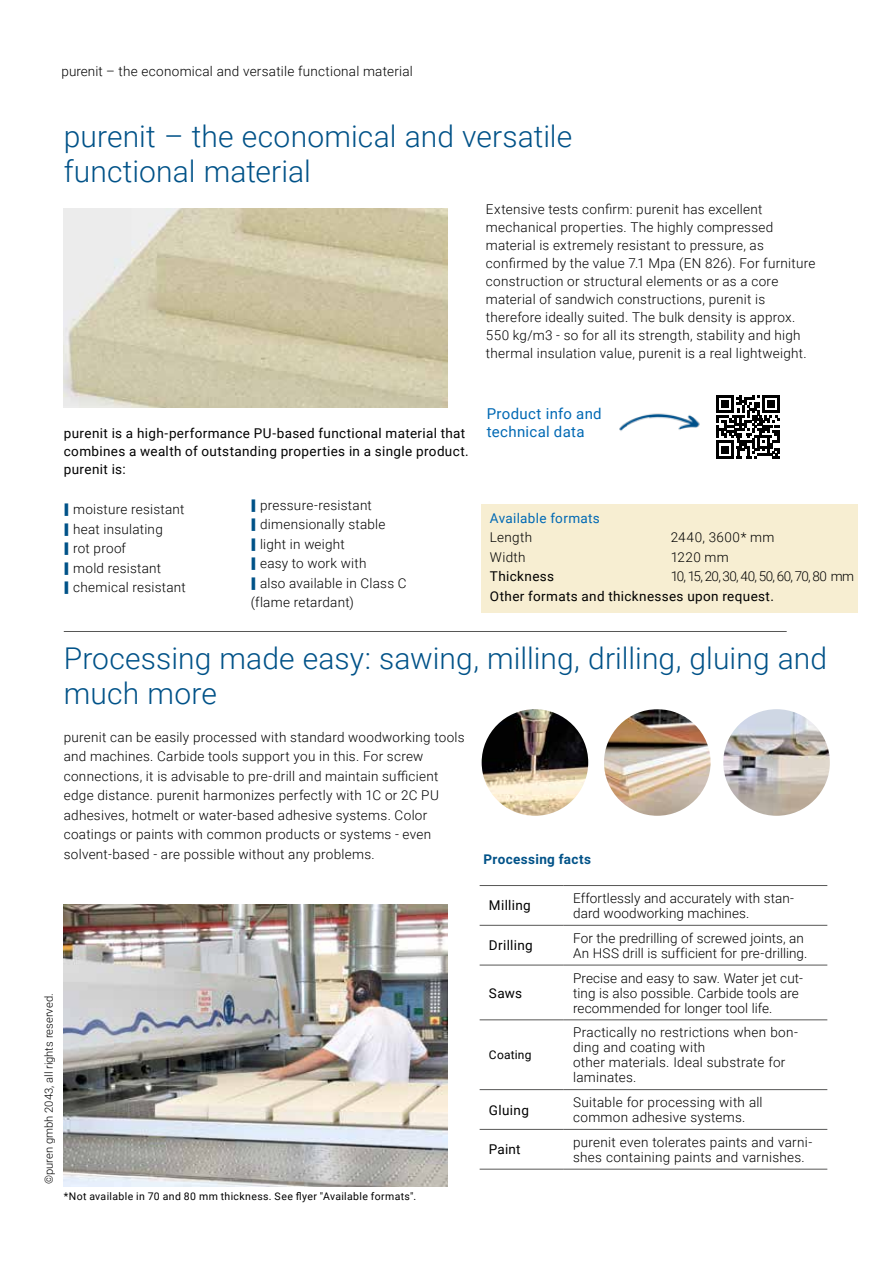
<style>
.page{position:relative;width:893px;height:1263px;background:#fff}
.page>*{position:absolute;margin:0;border:0;box-sizing:border-box;transform-origin:0 0}
.t1{font:300 30px/34.5px "Roboto";letter-spacing:.005em;color:#005288}
.t2{font:15px/18px "Roboto";letter-spacing:.02em;color:#0069b4}
.t3{font:300 13.5px/19.5px "Roboto";letter-spacing:.02em;color:#000}
.t4{font:13.5px/18px "Roboto";letter-spacing:.025em;color:#000}
.t5{font:300 13.5px "Roboto";letter-spacing:-.045em;color:#000}
.t6{font:13.5px "Roboto";letter-spacing:.025em;color:#0069b4}
.t7{font:700 13.5px "Roboto";letter-spacing:.03em;color:#005288}
.t8{font:12px "Roboto";letter-spacing:.015em;color:#000}
.t9{font:300 11.25px "Roboto";color:#000}
.t10{font:10.5px "Roboto";letter-spacing:.035em;color:#000}
</style>
<div class="page">
<hr style="left:64px;top:631px;width:723px;height:1px;background:#575756">
<img style="left:64px;top:905px;width:384px;height:282px">
<img style="left:64px;top:208px;width:384px;height:199px">
<svg style="left:716px;top:395px;width:64px;height:63px"></svg>
<div style="left:722px;top:446px;width:7px;height:7px;background:#000"></div>
<img style="left:619px;top:413px;width:81px;height:18px">
<div style="left:482px;top:504px;width:376px;height:108px;background:#f7eed2"></div>
<svg style="left:564px;top:924px;width:263px;height:245px"></svg>
<hr style="left:480px;top:885px;width:84px;height:1px;background:#575756">
<hr style="left:564px;top:885px;width:263px;height:1px;background:#575756">
<hr style="left:480px;top:925px;width:84px;height:1px;background:#575756">
<hr style="left:564px;top:925px;width:263px;height:1px;background:#575756">
<hr style="left:480px;top:965px;width:84px;height:1px;background:#575756">
<hr style="left:564px;top:965px;width:263px;height:1px;background:#575756">
<hr style="left:480px;top:1019px;width:84px;height:1px;background:#575756">
<hr style="left:564px;top:1019px;width:263px;height:1px;background:#575756">
<hr style="left:480px;top:1089px;width:84px;height:1px;background:#575756">
<hr style="left:564px;top:1089px;width:263px;height:1px;background:#575756">
<hr style="left:480px;top:1129px;width:84px;height:1px;background:#575756">
<hr style="left:564px;top:1129px;width:263px;height:1px;background:#575756">
<hr style="left:480px;top:1169px;width:84px;height:1px;background:#575756">
<hr style="left:564px;top:1169px;width:263px;height:1px;background:#575756">
<img style="left:482px;top:709px;width:106px;height:107px;border-radius:53px">
<img style="left:604px;top:709px;width:107px;height:107px;border-radius:53px">
<img style="left:723px;top:709px;width:107px;height:107px;border-radius:53px">
<p class="t3" style="left:62px;top:61px;width:353px">purenit – the economical and versatile functional material</p>
<h1 class="t1" style="left:64px;top:118px;width:510px">purenit – the economical and versatile functional material</h1>
<p class="t3" style="left:486px;top:200px;width:331px;line-height:18px">Extensive tests confirm: purenit has excellent mechanical properties. The highly compressed material is extremely resistant to pressure, as confirmed by the value 7.1 Mpa (EN 826). For furniture construction or structural elements or as a core material of sandwich constructions, purenit is therefore ideally suited. The bulk density is approx.<br>550 kg/m3 - so for all its strength, stability and high thermal insulation value, purenit is a real lightweight.</p>
<p class="t4" style="left:64px;top:424px;width:406px">purenit is a high-performance PU-based functional material that combines a wealth of outstanding properties in a single product. purenit is:</p>
<p class="t3" style="left:73px;top:499px;width:114px">moisture resistant heat insulating<br>rot proof<br>mold resistant chemical resistant</p>
<p class="t3" style="left:260px;top:495px;width:113px">pressure-resistant</p>
<p class="t3" style="left:260px;top:514px;width:127px">dimensionally stable</p>
<p class="t3" style="left:260px;top:534px;width:86px">light in weight</p>
<p class="t3" style="left:260px;top:553px;width:108px">easy to work with</p>
<p class="t3" style="left:260px;top:573px;width:148px">also available in Class C</p>
<p class="t3" style="left:251px;top:592px;width:105px">(flame retardant)</p>
<p class="t2" style="left:487px;top:404px;width:116px">Product info and technical data</p>
<p class="t6" style="left:490px;top:508px;width:111px">Available formats</p>
<p class="t3" style="left:490px;top:527px;width:44px">Length</p>
<p class="t3" style="left:671px;top:527px;width:105px">2440, 3600* mm</p>
<p class="t3" style="left:490px;top:547px;width:37px">Width</p>
<p class="t3" style="left:671px;top:547px;width:60px">1220 mm</p>
<p class="t4" style="left:490px;top:567px;width:66px">Thickness</p>
<p class="t5" style="left:671px;top:567px;width:185px">10, 15, 20, 30, 40, 50, 60, 70, 80 mm</p>
<p class="t4" style="left:490px;top:586px;width:286px">Other formats and thicknesses upon request.</p>
<h1 class="t1" style="left:64px;top:640px;width:765px">Processing made easy: sawing, milling, drilling, gluing and much more</h1>
<p class="t3" style="left:64px;top:726px;width:402px">purenit can be easily processed with standard woodworking tools and machines. Carbide tools support you in this. For screw connections, it is advisable to pre-drill and maintain sufficient edge distance. purenit harmonizes perfectly with 1C or 2C PU adhesives, hotmelt or water-based adhesive systems. Color coatings or paints with common products or systems - even solvent-based - are possible without any problems.</p>
<p class="t7" style="left:483px;top:850px;width:109px">Processing facts</p>
<p class="t9" style="left:41px;top:1184px;width:192px;rotate:-90deg">©puren gmbh 2043, all rights reserved.</p>
<p class="t10" style="left:64px;top:1189px;width:354px">*Not available in 70 and 80 mm thickness. See flyer "Available formats".</p>
<p class="t4" style="left:489px;top:896px;width:43px">Milling</p>
<p class="t3" style="left:573px;top:890px;width:222px;line-height:15px">Effortlessly and accurately with stan&shy;dard woodworking machines.</p>
<p class="t4" style="left:489px;top:936px;width:45px">Drilling</p>
<p class="t3" style="left:573px;top:930px;width:236px;line-height:15px">For the predrilling of screwed joints, an<br>An HSS drill is sufficient for pre-drilling.</p>
<p class="t4" style="left:489px;top:983px;width:35px">Saws</p>
<p class="t3" style="left:573px;top:970px;width:231px;line-height:15px">Precise and easy to saw. Water jet cut&shy;ting is also possible. Carbide tools are recommended for longer tool life.</p>
<p class="t8" style="left:489px;top:1046px;width:44px">Coating</p>
<p class="t3" style="left:573px;top:1024px;width:226px;line-height:15px">Practically no restrictions when bon&shy;ding and coating with<br>other materials. Ideal substrate for laminates.</p>
<p class="t4" style="left:489px;top:1100px;width:41px">Gluing</p>
<p class="t3" style="left:573px;top:1094px;width:191px;line-height:15px">Suitable for processing with all common adhesive systems.</p>
<p class="t4" style="left:489px;top:1140px;width:33px">Paint</p>
<p class="t3" style="left:573px;top:1134px;width:241px;line-height:15px">purenit even tolerates paints and varni&shy;shes containing paints and varnishes.</p>
</div>
